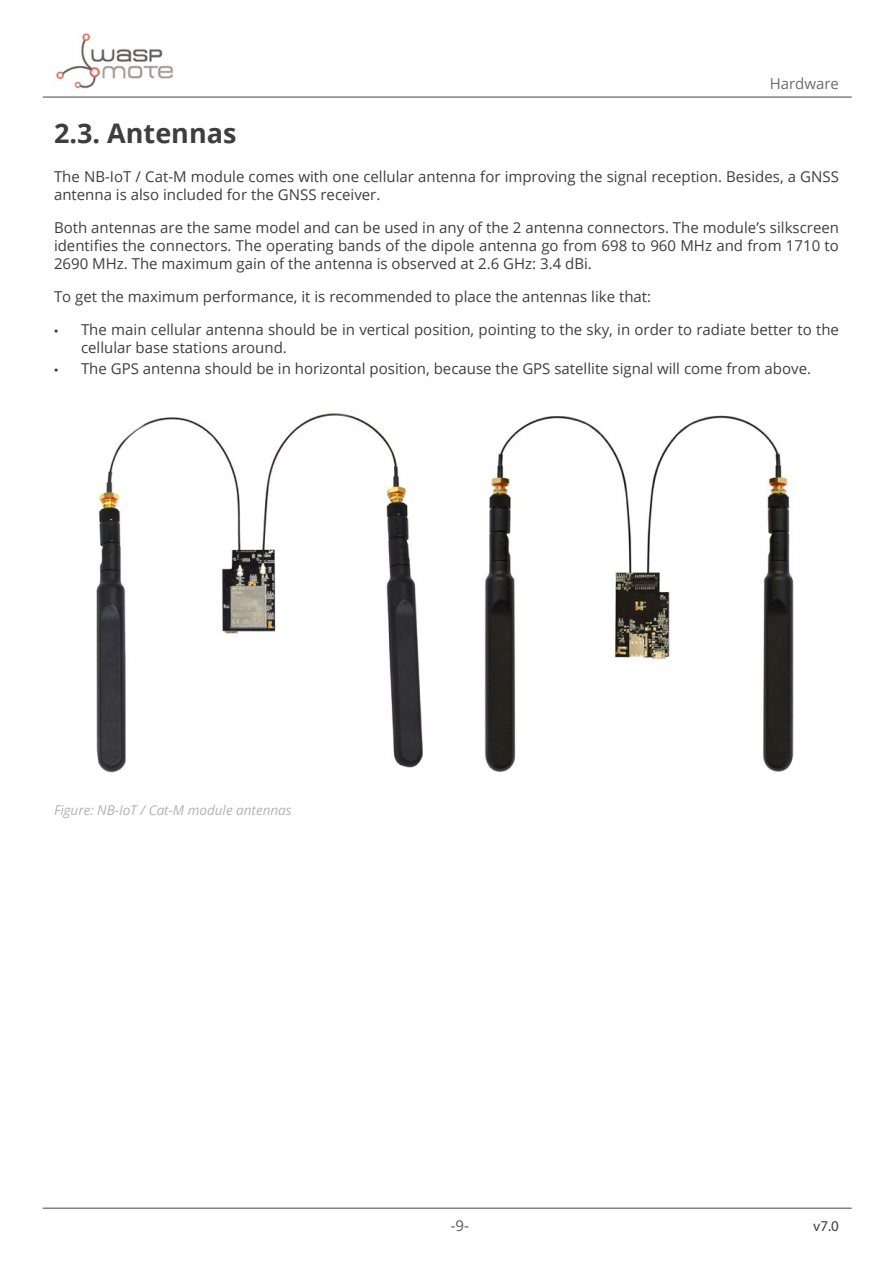
<style>
.page{position:relative;width:893px;height:1263px;background:#fff}
.page>*{position:absolute;margin:0;border:0;box-sizing:border-box;transform-origin:0 0}
.t1{font:700 27px "Open Sans";color:#3e3e3f}
.t2{font:15px/18px "Open Sans";color:#3e3e3f}
.t3{font:15px "Open Sans";color:#6c6d70}
.t4{font:15px "Myriad Pro";color:#3e3e3f}
.t5{font:15px "Open Sans";color:#57585a}
.Ilustración{font:italic 13.5px "Open Sans";color:#b2b3b7}
.s1{font-family:"Myriad Pro"}
</style>
<div class="page">
<hr style="left:43px;top:96px;width:808px;height:2px;background:#808285">
<hr style="left:43px;top:1207px;width:808px;height:2px;background:#808285">
<img style="left:54px;top:32px;width:120px;height:57px">
<img style="left:96px;top:413px;width:327px;height:360px">
<img style="left:484px;top:415px;width:310px;height:358px">
<p class="t3" style="left:770px;top:73px;width:71px">Hardware</p>
<p class="t1" style="left:54px;top:114px;width:184px">2.3. Antennas</p>
<p class="t2" style="left:54px;top:167px;width:786px">The NB-IoT / Cat-M module comes with one cellular antenna for improving the signal reception. Besides, a GNSS antenna is also included for the GNSS receiver.</p>
<p class="t2" style="left:54px;top:218px;width:786px;text-align:justify">Both antennas are the same model and can be used in any of the 2 antenna connectors. The module’s silkscreen identifies the connectors. The operating bands of the dipole antenna go from 698 to 960 MHz and from 1710 to 2690 MHz. The maximum gain of the antenna is observed at 2.6 GHz: 3.4 dBi.</p>
<p class="t2" style="left:54px;top:287px;width:599px">To get the maximum performance, it is recommended to place the antennas like that:</p>
<p class="t2" style="left:81px;top:320px;width:759px;text-indent:-27px"><span class="s1">•</span> The main cellular antenna should be in vertical position, pointing to the sky, in order to radiate better to the cellular base stations around.</p>
<p class="t2" style="left:54px;top:359px;width:759px"><span class="s1">•</span> The GPS antenna should be in horizontal position, because the GPS satellite signal will come from above.</p>
<p class="Ilustración" style="left:54px;top:801px;width:239px">Figure: NB-IoT / Cat-M module antennas</p>
<p class="t5" style="left:451px;top:1215px;width:20px">-9-</p>
<p class="t4" style="left:813px;top:1217px;width:27px">v7.0</p>
</div>
